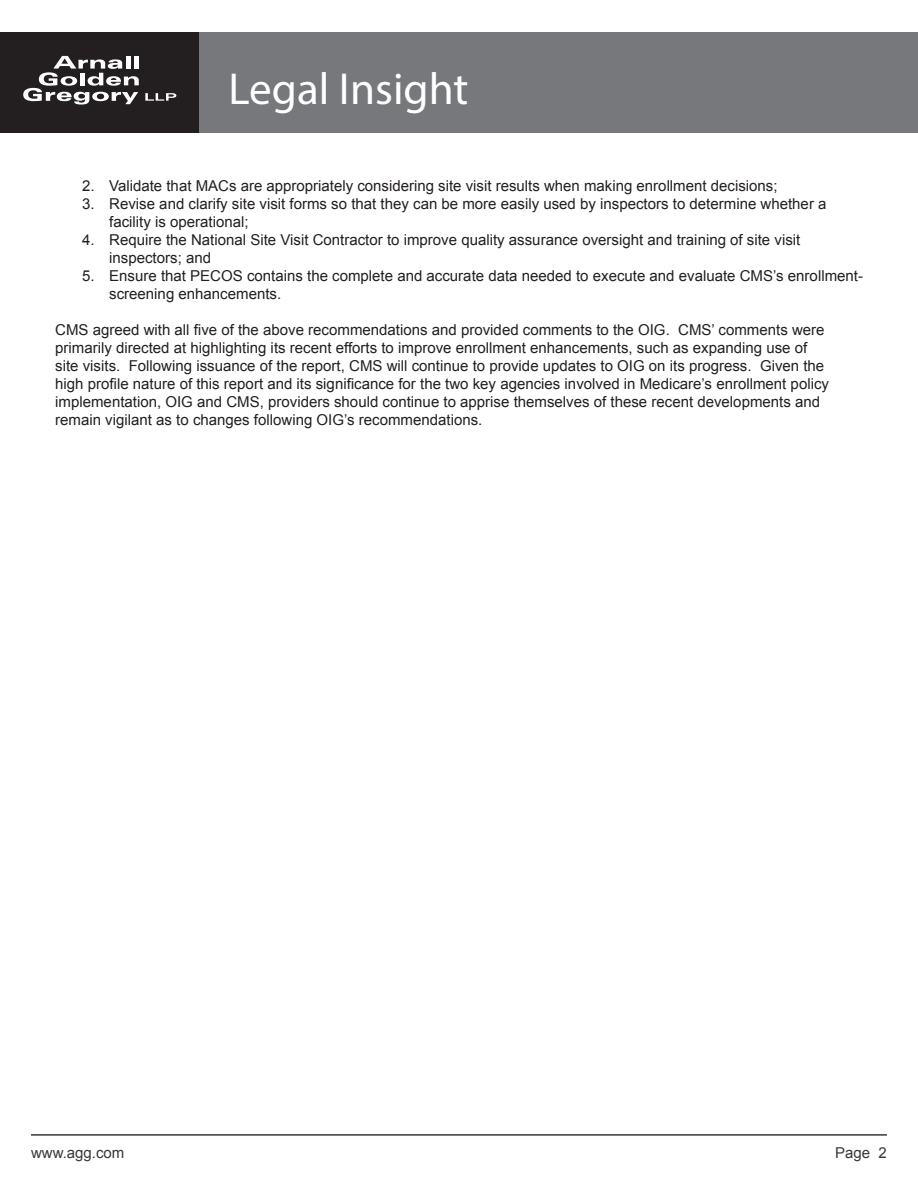
<style>
.page{position:relative;width:918px;height:1188px;background:#fff}
.page>*{position:absolute;margin:0;border:0;box-sizing:border-box;transform-origin:0 0}
.t1{font:45px "Myriad Pro";color:#fff}
.Regular_text{font:15px/18px "Arial";color:#231f20}
.t2{font:15px "Arial";color:#383839}
</style>
<div class="page">
<div style="left:0;top:32px;width:200px;height:101px;background:#231f20"></div>
<svg style="left:23px;top:56px;width:116px;height:49px"></svg>
<svg style="left:145px;top:93px;width:31px;height:8px"></svg>
<div style="left:200px;top:32px;width:718px;height:101px;background:#76787b"></div>
<hr style="left:31px;top:1134px;width:856px;height:2px;background:#383839">
<h1 class="t1" style="left:229px;top:61px;width:241px">Legal Insight</h1>
<p class="Regular_text" style="left:82px;top:177px;width:697px">2. Validate that MACs are appropriately considering site visit results when making enrollment decisions;</p>
<p class="Regular_text" style="left:109px;top:195px;width:719px;text-indent:-27px">3. Revise and clarify site visit forms so that they can be more easily used by inspectors to determine whether a facility is operational;</p>
<p class="Regular_text" style="left:109px;top:231px;width:693px;text-indent:-27px">4. Require the National Site Visit Contractor to improve quality assurance oversight and training of site visit inspectors; and</p>
<p class="Regular_text" style="left:109px;top:267px;width:755px;text-indent:-27px">5. Ensure that PECOS contains the complete and accurate data needed to execute and evaluate CMS’s enrollment&shy;screening enhancements.</p>
<p class="Regular_text" style="left:55px;top:321px;width:775px">CMS agreed with all five of the above recommendations and provided comments to the OIG. CMS’ comments were primarily directed at highlighting its recent efforts to improve enrollment enhancements, such as expanding use of site visits. Following issuance of the report, CMS will continue to provide updates to OIG on its progress. Given the high profile nature of this report and its significance for the two key agencies involved in Medicare’s enrollment policy implementation, OIG and CMS, providers should continue to apprise themselves of these recent developments and remain vigilant as to changes following OIG’s recommendations.</p>
<p class="t2" style="left:31px;top:1142px;width:95px">www.agg.com</p>
<p class="t2" style="left:835px;top:1142px;width:53px">Page 2</p>
</div>
